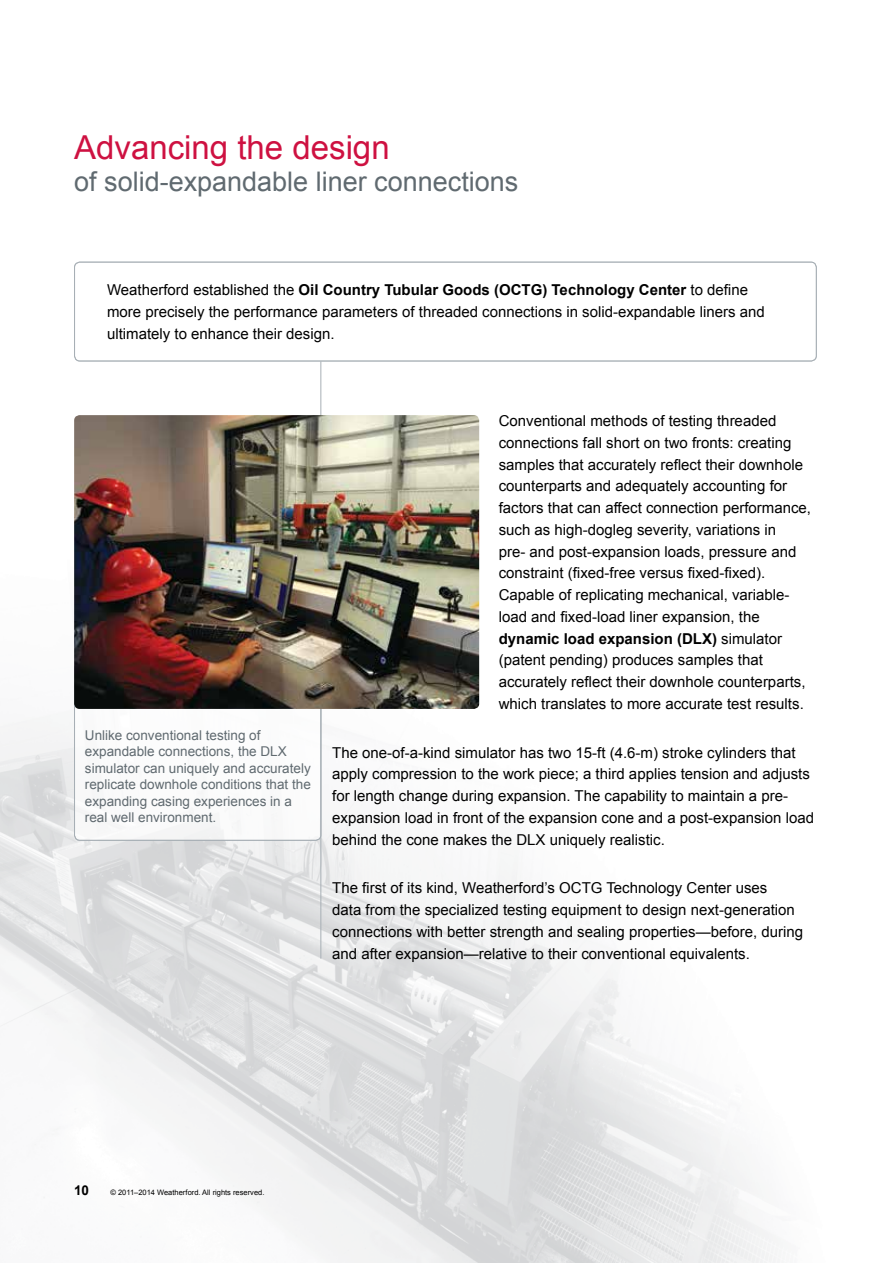
<style>
.page{position:relative;width:893px;height:1263px;background:#fff}
.page>*{position:absolute;margin:0;border:0;box-sizing:border-box;transform-origin:0 0}
.t1{font:33px "Arial";color:#ce1141}
.t2{font:27px "Arial";color:#606a70}
.t3{font:15px/21.8px "Arial";color:#000}
.t4{font:13.5px/16.5px "Arial";color:#606a70}
.t5{font:700 13.5px "Arial";color:#000}
.t6{font:7.5px "Arial";color:#000}
.s1{font-weight:700}
</style>
<div class="page">
<img style="left:0;top:498px;width:780px;height:765px">
<div style="left:74px;top:262px;width:743px;height:99px;border:1px solid #a7afb5;border-radius:5px"></div>
<hr style="left:320px;top:361px;width:1px;height:598px;background:#a7afb5">
<div style="left:75px;top:663px;width:246px;height:177px;background:#fff;border-radius:5px"></div>
<div style="left:74px;top:663px;width:247px;height:178px;border:1px solid #a7afb5;border-radius:5px"></div>
<img style="left:74px;top:415px;width:405px;height:294px">
<h1 class="t1" style="left:74px;top:126px;width:317px">Advancing the design</h1>
<h2 class="t2" style="left:74px;top:164px;width:446px">of solid-expandable liner connections</h2>
<p class="t3" style="left:107px;top:279px;width:659px">Weatherford established the <span class="s1">Oil Country Tubular Goods (OCTG) Technology Center</span> to define more precisely the performance parameters of threaded connections in solid-expandable liners and ultimately to enhance their design.</p>
<p class="t4" style="left:85px;top:727px;width:227px">Unlike conventional testing of expandable connections, the DLX simulator can uniquely and accurately replicate downhole conditions that the expanding casing experiences in a real well environment.</p>
<p class="t3" style="left:499px;top:410px;width:314px">Conventional methods of testing threaded connections fall short on two fronts: creating samples that accurately reflect their downhole counterparts and adequately accounting for factors that can affect connection performance, such as high-dogleg severity, variations in<br>pre- and post-expansion loads, pressure and constraint (fixed-free versus fixed-fixed).<br>Capable of replicating mechanical, variable&shy;load and fixed-load liner expansion, the <span class="s1">dynamic load expansion (DLX)</span> simulator (patent pending) produces samples that accurately reflect their downhole counterparts, which translates to more accurate test results.</p>
<p class="t3" style="left:332px;top:742px;width:483px">The one-of-a-kind simulator has two 15-ft (4.6-m) stroke cylinders that apply compression to the work piece; a third applies tension and adjusts for length change during expansion. The capability to maintain a pre&shy;expansion load in front of the expansion cone and a post-expansion load behind the cone makes the DLX uniquely realistic.</p>
<p class="t3" style="left:332px;top:877px;width:473px">The first of its kind, Weatherford’s OCTG Technology Center uses<br>data from the specialized testing equipment to design next-generation connections with better strength and sealing properties—before, during and after expansion—relative to their conventional equivalents.</p>
<p class="t5" style="left:74px;top:1181px;width:17px">10</p>
<p class="t6" style="left:111px;top:1188px;width:155px">© 2011–2014 Weatherford. All rights reserved.</p>
</div>
